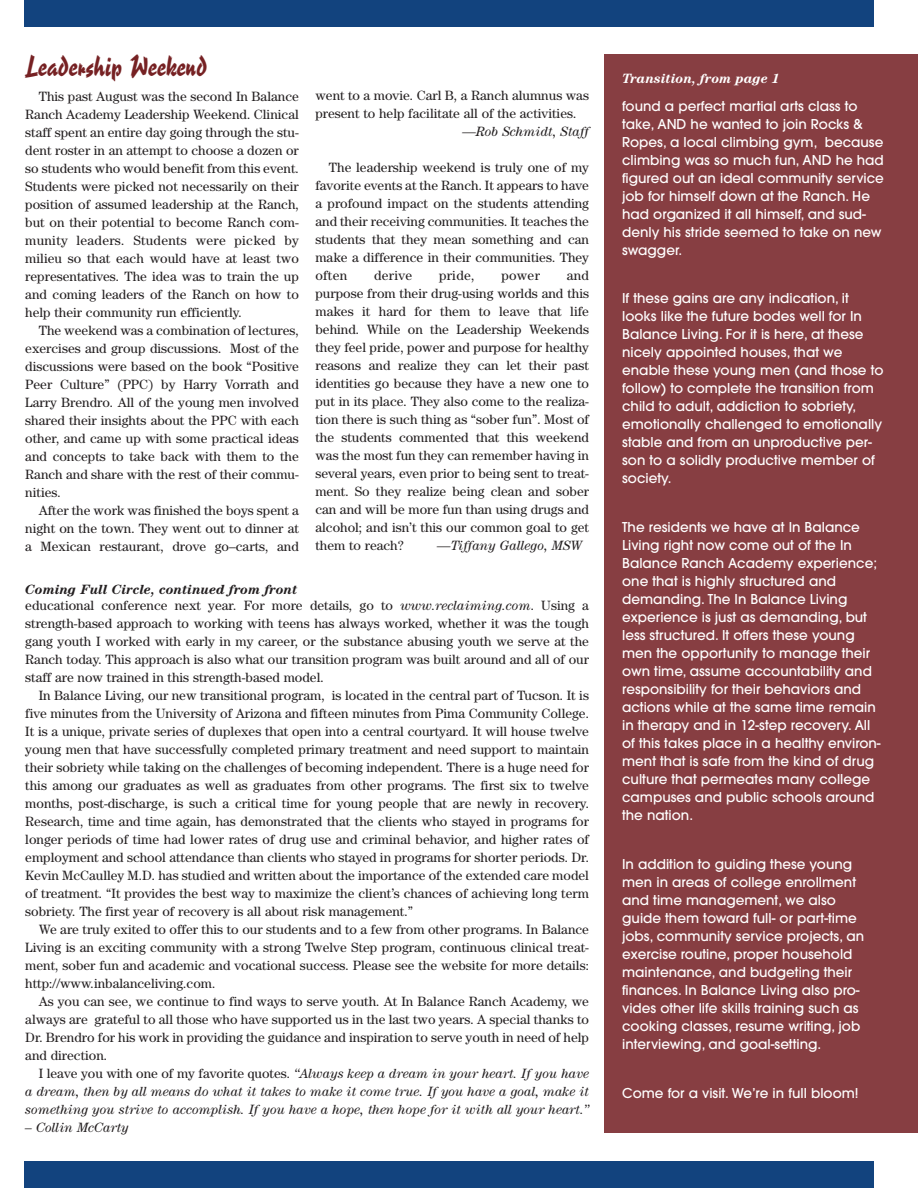
<style>
.page{position:relative;width:918px;height:1188px;background:#fff}
.page>*{position:absolute;margin:0;border:0;box-sizing:border-box;transform-origin:0 0}
.t1{font:27px "Reporter Two";color:#762123}
.t2{font:13.5px/18px "Century";color:#231f20;text-align:justify}
.t3{font:500 13.5px/18px "Avant Garde";color:#fff}
.t4{font:italic 13.5px/18px "Century";color:#231f20;text-align:justify}
.t5{font:italic 700 13.5px "Century";color:#231f20}
.t6{font:italic 700 13.5px "Century";color:#fff}
.s1{font-style:italic}
.s2{font-style:normal}
</style>
<div class="page">
<div style="left:604px;top:54px;width:314px;height:1079px;background:#873e42"></div>
<div style="left:24px;top:1161px;width:849px;height:27px;background:#12437e"></div>
<div style="left:24px;top:0;width:849px;height:27px;background:#12437e"></div>
<h1 class="t1" style="left:25px;top:55px;width:183px">Leadership Weekend</h1>
<p class="t2" style="left:25px;top:89px;width:275px;text-indent:14px">This past August was the second In Balance Ranch Academy Leadership Weekend. Clinical staff spent an entire day going through the stu&shy;dent roster in an attempt to choose a dozen or so students who would benefit from this event.<br>Students were picked not necessarily on their position of assumed leadership at the Ranch, but on their potential to become Ranch com&shy;munity leaders. Students were picked by milieu so that each would have at least two representatives. The idea was to train the up and coming leaders of the Ranch on how to help their community run efficiently.</p>
<p class="t2" style="left:25px;top:323px;width:275px;text-indent:14px">The weekend was a combination of lectures, exercises and group discussions. Most of the discussions were based on the book “Positive Peer Culture” (PPC) by Harry Vorrath and Larry Brendro. All of the young men involved shared their insights about the PPC with each other, and came up with some practical ideas and concepts to take back with them to the Ranch and share with the rest of their commu&shy;nities.</p>
<p class="t2" style="left:25px;top:503px;width:275px;text-indent:14px">After the work was finished the boys spent a night on the town. They went out to dinner at a Mexican restaurant, drove go–carts, and</p>
<p class="t5" style="left:25px;top:585px;width:274px">Coming Full Circle, continued from front</p>
<p class="t2" style="left:315px;top:87px;width:275px">went to a movie. Carl B, a Ranch alumnus was present to help facilitate all of the activities.</p>
<p class="t4" style="left:462px;top:123px;width:128px">—Rob Schmidt, Staff</p>
<p class="t2" style="left:315px;top:159px;width:275px;text-indent:14px">The leadership weekend is truly one of my favorite events at the Ranch. It appears to have a profound impact on the students attending and their receiving communities. It teaches the students that they mean something and can make a difference in their communities. They often</p>
<p class="t2" style="left:315px;top:267px;width:275px;text-indent:251px">and purpose from their drug-using worlds and this makes it hard for them to leave that life behind. While on the Leadership Weekends they feel pride, power and purpose for healthy reasons and realize they can let their past identities go because they have a new one to put in its place. They also come to the realiza&shy;tion there is such thing as “sober fun”. Most of the students commented that this weekend was the most fun they can remember having in several years, even prior to being sent to treat&shy;ment. So they realize being clean and sober can and will be more fun than using drugs and alcohol; and isn’t this our common goal to get them to reach?</p>
<p class="t2" style="left:374px;top:267px;width:40px">derive</p>
<p class="t2" style="left:439px;top:267px;width:37px">pride,</p>
<p class="t2" style="left:501px;top:267px;width:40px">power</p>
<p class="t4" style="left:437px;top:537px;width:146px">—Tiffany Gallego, MSW</p>
<p class="t2" style="left:25px;top:597px;width:565px">educational conference next year. For more details, go to <span class="s1">www.reclaiming.com</span>. Using a strength-based approach to working with teens has always worked, whether it was the tough gang youth I worked with early in my career, or the substance abusing youth we serve at the Ranch today. This approach is also what our transition program was built around and all of our staff are now trained in this strength-based model.</p>
<p class="t2" style="left:25px;top:687px;width:565px;text-indent:14px">In Balance Living, our new transitional program, is located in the central part of Tucson. It is five minutes from the University of Arizona and fifteen minutes from Pima Community College.<br>It is a unique, private series of duplexes that open into a central courtyard. It will house twelve young men that have successfully completed primary treatment and need support to maintain their sobriety while taking on the challenges of becoming independent. There is a huge need for this among our graduates as well as graduates from other programs. The first six to twelve months, post-discharge, is such a critical time for young people that are newly in recovery.<br>Research, time and time again, has demonstrated that the clients who stayed in programs for longer periods of time had lower rates of drug use and criminal behavior, and higher rates of employment and school attendance than clients who stayed in programs for shorter periods. Dr.<br>Kevin McCaulley M.D. has studied and written about the importance of the extended care model of treatment. “It provides the best way to maximize the client’s chances of achieving long term sobriety. The first year of recovery is all about risk management.”</p>
<p class="t2" style="left:25px;top:921px;width:565px;text-indent:14px">We are truly exited to offer this to our students and to a few from other programs. In Balance Living is an exciting community with a strong Twelve Step program, continuous clinical treat&shy;ment, sober fun and academic and vocational success. Please see the website for more details: http://www.inbalanceliving.com.</p>
<p class="t2" style="left:25px;top:993px;width:565px;text-indent:14px">As you can see, we continue to find ways to serve youth. At In Balance Ranch Academy, we always are grateful to all those who have supported us in the last two years. A special thanks to Dr. Brendro for his work in providing the guidance and inspiration to serve youth in need of help and direction.</p>
<p class="t4" style="left:25px;top:1065px;width:565px;text-indent:14px"><span class="s2">I leave you with one of my favorite quotes.</span> “Always keep a dream in your heart. If you have a dream, then by all means do what it takes to make it come true. If you have a goal, make it something you strive to accomplish. If you have a hope, then hope for it with all your heart.”</p>
<p class="t4" style="left:25px;top:1119px;width:105px">– Collin McCarty</p>
<p class="t6" style="left:622px;top:74px;width:159px">Transition, from page 1</p>
<p class="t3" style="left:622px;top:98px;width:263px">found a perfect martial arts class to take, AND he wanted to join Rocks &amp; Ropes, a local climbing gym, because climbing was so much fun, AND he had figured out an ideal community service job for himself down at the Ranch. He had organized it all himself, and sud&shy;denly his stride seemed to take on new swagger.</p>
<p class="t3" style="left:622px;top:291px;width:263px">If these gains are any indication, it looks like the future bodes well for In Balance Living. For it is here, at these nicely appointed houses, that we enable these young men (and those to follow) to complete the transition from child to adult, addiction to sobriety, emotionally challenged to emotionally stable and from an unproductive per&shy;son to a solidly productive member of society.</p>
<p class="t3" style="left:622px;top:520px;width:260px">The residents we have at In Balance Living right now come out of the In Balance Ranch Academy experience; one that is highly structured and demanding. The In Balance Living experience is just as demanding, but less structured. It offers these young men the opportunity to manage their own time, assume accountability and responsibility for their behaviors and actions while at the same time remain in therapy and in 12-step recovery. All of this takes place in a healthy environ&shy;ment that is safe from the kind of drug culture that permeates many college campuses and public schools around the nation.</p>
<p class="t3" style="left:622px;top:857px;width:244px">In addition to guiding these young men in areas of college enrollment and time management, we also guide them toward full- or part-time jobs, community service projects, an exercise routine, proper household maintenance, and budgeting their finances. In Balance Living also pro&shy;vides other life skills training such as cooking classes, resume writing, job interviewing, and goal-setting.</p>
<p class="t3" style="left:622px;top:1086px;width:238px">Come for a visit. We’re in full bloom!</p>
</div>
